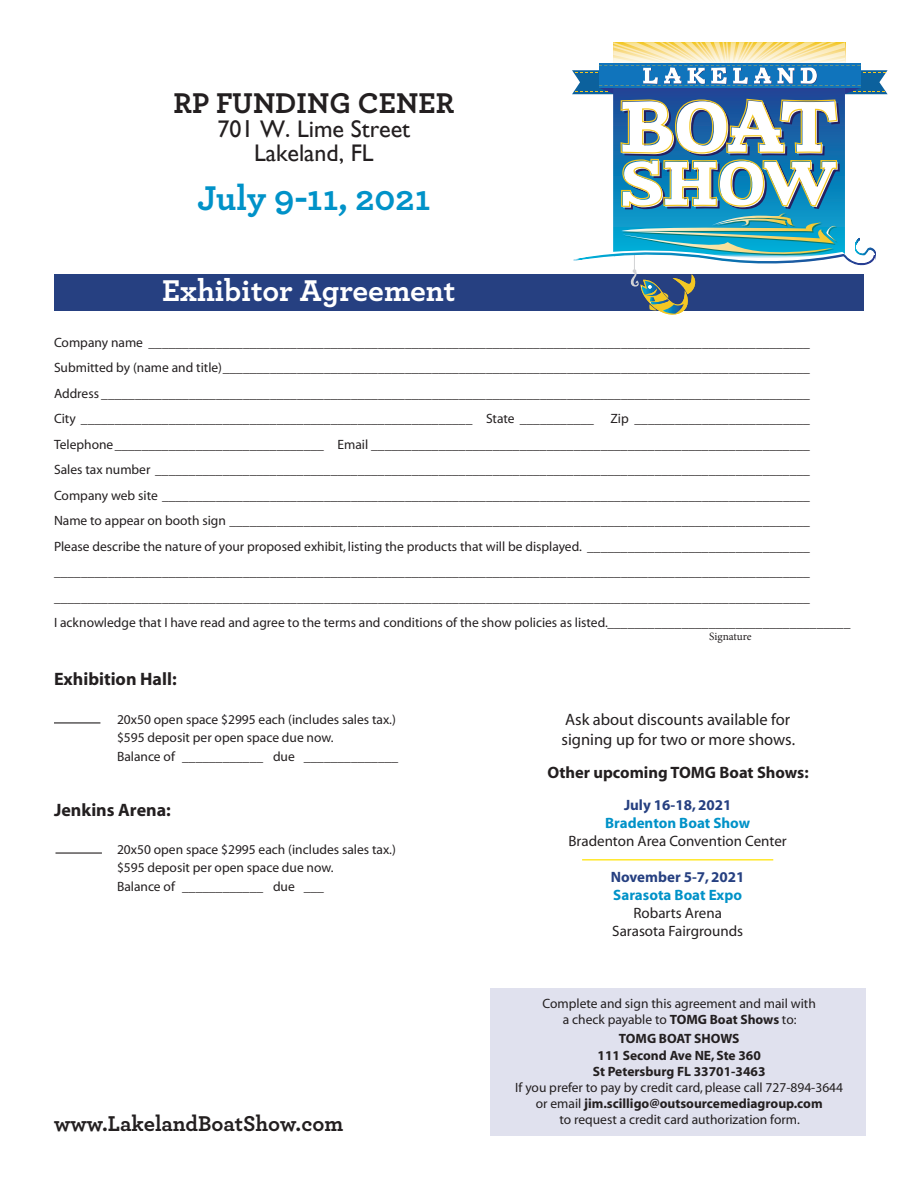
<style>
.page{position:relative;width:918px;height:1188px;background:#fff}
.page>*{position:absolute;margin:0;border:0;box-sizing:border-box;transform-origin:0 0}
.t1{font:71.4px "Zantroke";color:#fff}
.t2{font:62.25px "Zantroke";color:#fff}
.t3{font:700 36px "Archer";color:#0092c8}
.t4{font:700 31.5px "Archer";color:#fff}
.t5{font:700 30px "Archer";color:#231f20}
.t6{font:24px "Gill Sans";color:#231f20}
.t7{font:700 22.5px "Archer";color:#231f20}
.show_date{font:700 18px "Myriad";color:#231f20}
.booth_size{font:700 18px "Myriad";color:#231f20}
.t8{font:16.5px "Myriad";color:#231f20}
.t9{font:700 16.5px "Myriad";color:#231f20}
.t10{font:15px "Myriad";color:#231f20}
.t11{font:700 15px "Myriad";color:#0092c8}
.t12{font:700 15px "Myriad";color:#264081}
.booth_size-2{font:13.5px "Myriad";color:#231f20}
.t13{font:700 13.5px "Myriad";color:#231f20}
.Balance_of_due{font:13.5px "Myriad";color:#231f20}
.deposit_due{font:13.5px "Myriad";color:#231f20}
.t14{font:11.25px "Minion Pro";letter-spacing:-.005em;color:#231f20}
.s1{font-weight:700}
.s2{font-weight:400}
</style>
<div class="page">
<div style="left:54px;top:274px;width:810px;height:37px;background:#264081"></div>
<svg style="left:572px;top:42px;width:316px;height:273px"></svg>
<div style="left:490px;top:988px;width:376px;height:148px;background:#e0e1ee"></div>
<hr style="left:54px;top:722px;width:46px;height:2px;background:#231f20">
<hr style="left:56px;top:852px;width:46px;height:2px;background:#231f20">
<hr style="left:582px;top:859px;width:191px;height:2px;background:#ffe82a">
<p class="t5" style="left:173px;top:79px;width:282px">RP FUNDING CENER</p>
<p class="t6" style="left:217px;top:114px;width:194px">701 W. Lime Street</p>
<p class="t6" style="left:254px;top:138px;width:121px">Lakeland, FL</p>
<p class="t3" style="left:197px;top:170px;width:235px">July 9-11, 2021</p>
<p class="t1" style="left:621px;top:79px;width:219px">BOAT</p>
<p class="t2" style="left:622px;top:142px;width:218px">SHOW</p>
<p class="t4" style="left:162px;top:266px;width:295px">Exhibitor Agreement</p>
<p class="booth_size-2" style="left:54px;top:336px;width:758px">Company name __________________________________________________________________________________________________</p>
<p class="booth_size-2" style="left:54px;top:361px;width:758px">Submitted by (name and title)_______________________________________________________________________________________</p>
<p class="booth_size-2" style="left:54px;top:387px;width:758px">Address _________________________________________________________________________________________________________</p>
<p class="booth_size-2" style="left:54px;top:412px;width:758px">City __________________________________________________________ State ___________ Zip __________________________</p>
<p class="booth_size-2" style="left:54px;top:438px;width:757px">Telephone_______________________________ Email _________________________________________________________________</p>
<p class="booth_size-2" style="left:54px;top:463px;width:757px">Sales tax number _________________________________________________________________________________________________</p>
<p class="booth_size-2" style="left:54px;top:489px;width:758px">Company web site ________________________________________________________________________________________________</p>
<p class="booth_size-2" style="left:54px;top:514px;width:757px">Name to appear on booth sign ______________________________________________________________________________________</p>
<p class="booth_size-2" style="left:54px;top:540px;width:757px">Please describe the nature of your proposed exhibit, listing the products that will be displayed. _________________________________</p>
<p class="booth_size-2" style="left:54px;top:565px;width:757px">________________________________________________________________________________________________________________</p>
<p class="booth_size-2" style="left:54px;top:591px;width:757px">________________________________________________________________________________________________________________</p>
<p class="booth_size-2" style="left:54px;top:616px;width:798px">I acknowledge that I have read and agree to the terms and conditions of the show policies as listed.____________________________________</p>
<p class="t14" style="left:709px;top:629px;width:44px">Signature</p>
<p class="show_date" style="left:54px;top:670px;width:124px">Exhibition Hall:</p>
<p class="booth_size-2" style="left:117px;top:712px;width:280px">20x50 open space $2995 each (includes sales tax.)</p>
<p class="deposit_due" style="left:117px;top:730px;width:218px">$595 deposit per open space due now.</p>
<p class="Balance_of_due" style="left:117px;top:750px;width:283px">Balance of ____________ due ______________</p>
<p class="booth_size" style="left:54px;top:800px;width:118px">Jenkins Arena:</p>
<p class="booth_size-2" style="left:117px;top:843px;width:280px">20x50 open space $2995 each (includes sales tax.)</p>
<p class="deposit_due" style="left:117px;top:861px;width:218px">$595 deposit per open space due now.</p>
<p class="Balance_of_due" style="left:117px;top:880px;width:208px">Balance of ____________ due ___</p>
<p class="t7" style="left:54px;top:1106px;width:291px">www.LakelandBoatShow.com</p>
<p class="t8" style="left:565px;top:711px;width:227px">Ask about discounts available for</p>
<p class="t8" style="left:562px;top:731px;width:235px">signing up for two or more shows.</p>
<p class="t9" style="left:547px;top:764px;width:263px">Other upcoming TOMG Boat Shows:</p>
<p class="t12" style="left:624px;top:797px;width:109px">July 16-18, 2021</p>
<p class="t11" style="left:605px;top:815px;width:146px">Bradenton Boat Show</p>
<p class="t10" style="left:569px;top:833px;width:220px">Bradenton Area Convention Center</p>
<p class="t12" style="left:611px;top:869px;width:135px">November 5-7, 2021</p>
<p class="t11" style="left:613px;top:887px;width:130px">Sarasota Boat Expo</p>
<p class="t10" style="left:633px;top:905px;width:90px">Robarts Arena</p>
<p class="t10" style="left:612px;top:923px;width:132px">Sarasota Fairgrounds</p>
<p class="booth_size-2" style="left:543px;top:996px;width:275px">Complete and sign this agreement and mail with</p>
<p class="booth_size-2" style="left:563px;top:1013px;width:235px">a check payable to <span class="s1">TOMG Boat Shows</span> to:</p>
<p class="t13" style="left:619px;top:1032px;width:122px">TOMG BOAT SHOWS</p>
<p class="t13" style="left:598px;top:1048px;width:165px">111 Second Ave NE, Ste 360</p>
<p class="t13" style="left:593px;top:1064px;width:174px">St Petersburg FL 33701-3463</p>
<p class="booth_size-2" style="left:515px;top:1081px;width:329px">If you prefer to pay by credit card, please call 727-894-3644</p>
<p class="t13" style="left:536px;top:1097px;width:288px"><span class="s2">or email</span> jim.scilligo@outsourcemediagroup.com</p>
<p class="booth_size-2" style="left:559px;top:1113px;width:242px">to request a credit card authorization form.</p>
</div>
